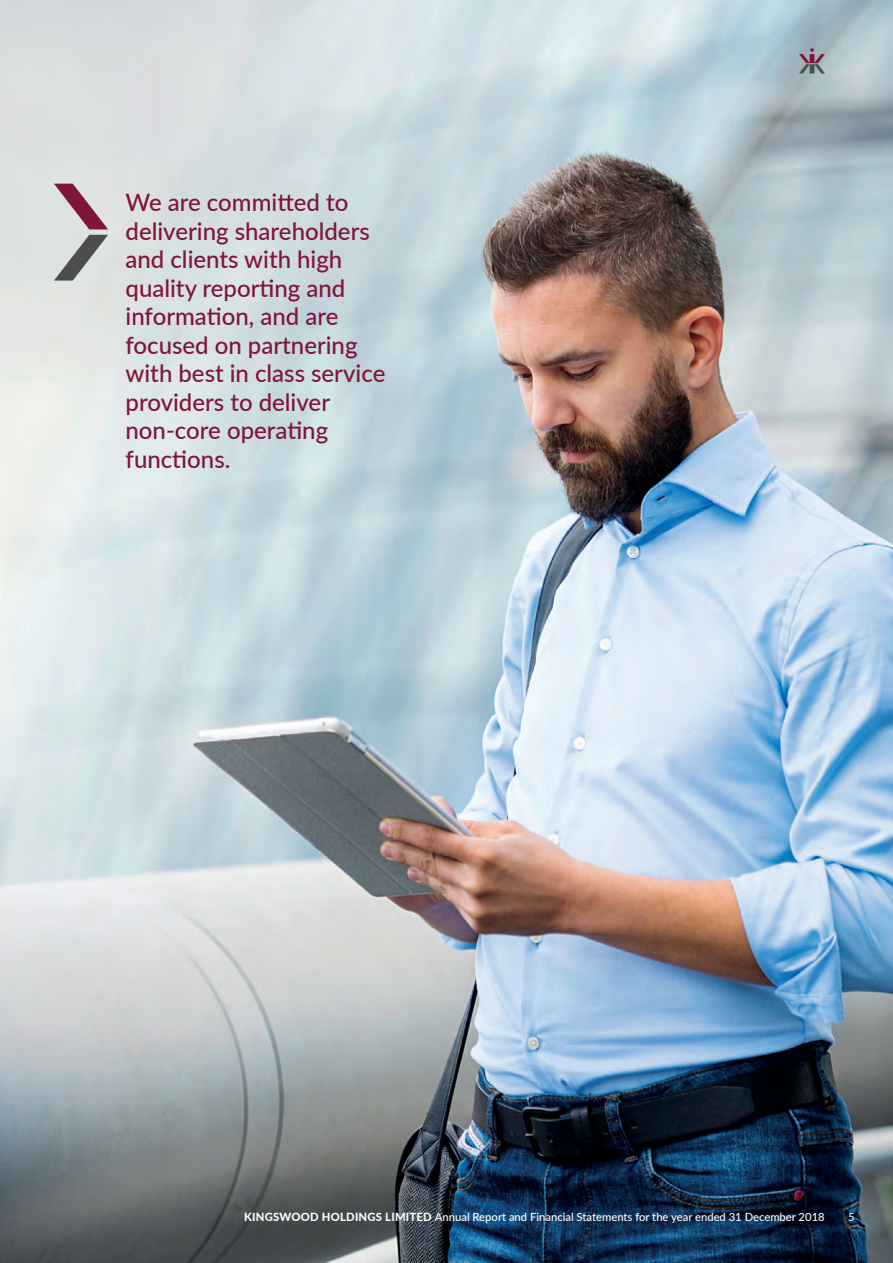
<style>
.page{position:relative;width:893px;height:1263px;background:#fff}
.page>*{position:absolute;margin:0;border:0;box-sizing:border-box;transform-origin:0 0}
.t1{font:500 24px/28.5px "Lato";color:#801539}
.t2{font:500 11.25px "Lato";color:#fff}
.t3{font:11.25px "Lato";color:#fff}
.s1{font-weight:800}
</style>
<div class="page">
<img style="left:0;top:0;width:893px;height:1263px">
<svg style="left:799px;top:48px;width:26px;height:25px"></svg>
<svg style="left:54px;top:184px;width:54px;height:45px;background:#bd9aa6"></svg>
<svg style="left:54px;top:235px;width:54px;height:46px;background:#abafac"></svg>
<p class="t1" style="left:126px;top:187px;width:261px">We are committed to delivering shareholders and clients with high quality reporting and information, and are focused on partnering with best in class service providers to deliver non-core operating functions.</p>
<p class="t2" style="left:244px;top:1209px;width:582px"><span class="s1">KINGSWOOD HOLDINGS LIMITED</span> Annual Report and Financial Statements for the year ended 31 December 2018</p>
<p class="t3" style="left:848px;top:1209px;width:8px">5</p>
</div>
